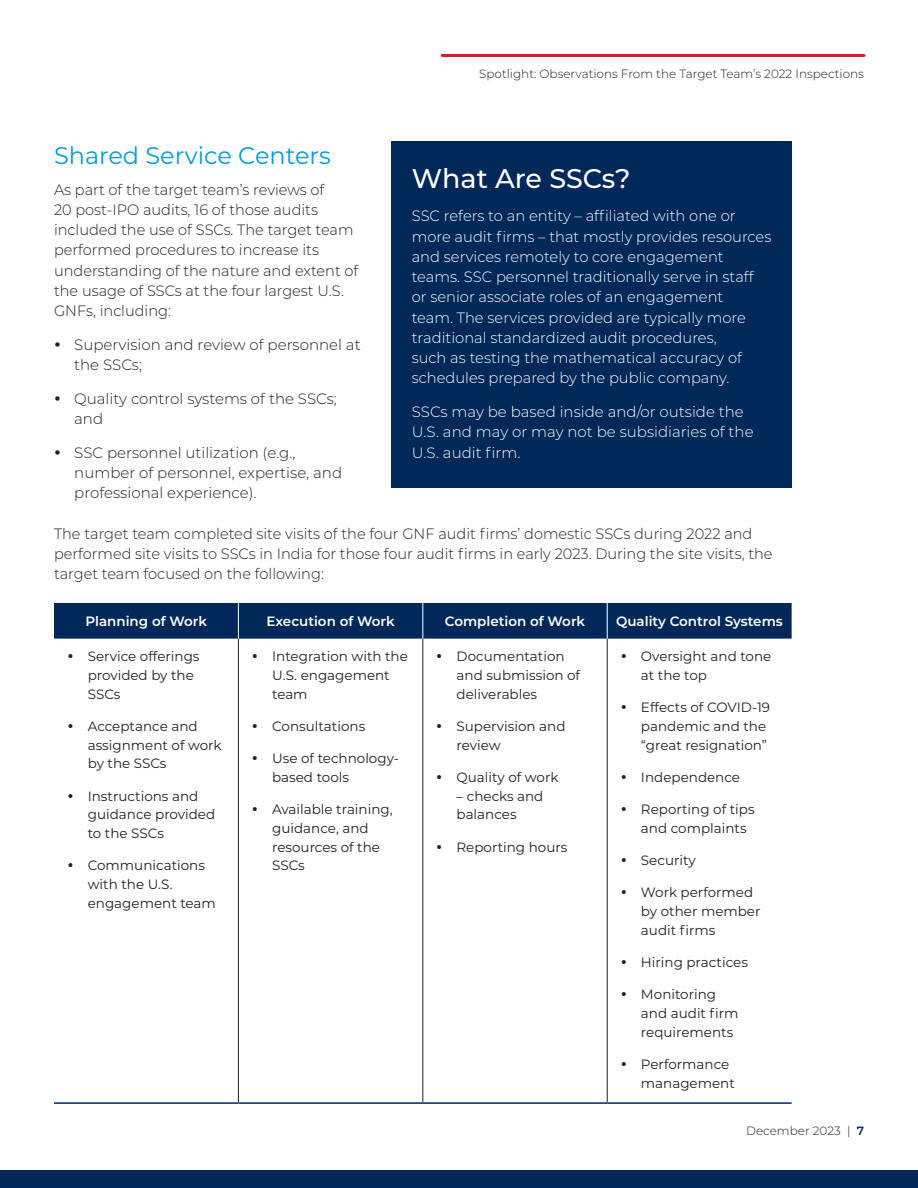
<style>
.page{position:relative;width:918px;height:1188px;background:#fff}
.page>*{position:absolute;margin:0;border:0;box-sizing:border-box;transform-origin:0 0}
.Call_Out_Header{font:500 27px "Montserrat";color:#fff}
.Header_2{font:24px "Montserrat";color:#069ad9}
.Body_Copy{font:300 15px/20.2px "Montserrat";color:#231f20}
.Call_Out_Body_Copy{font:300 15px/20.2px "Montserrat";color:#fff}
.t1{font:13.5px/18.8px "Montserrat";color:#231f20}
.t2{font:600 13.5px "Montserrat";color:#fff}
.t3{font:300 12px "Montserrat";color:#231f20}
.s1{font-weight:600;color:#002858}
</style>
<div class="page">
<hr style="left:442px;top:54px;width:422px;height:3px;background:#dc1a32">
<div style="left:0;top:1170px;width:918px;height:18px;background:#002858"></div>
<div style="left:54px;top:603px;width:738px;height:36px;background:#002858"></div>
<hr style="left:238px;top:639px;width:1px;height:463px;background:#231f20">
<hr style="left:423px;top:639px;width:1px;height:463px;background:#231f20">
<hr style="left:607px;top:639px;width:1px;height:463px;background:#231f20">
<hr style="left:238px;top:603px;width:1px;height:36px;background:#fff">
<hr style="left:423px;top:603px;width:1px;height:36px;background:#fff">
<hr style="left:607px;top:603px;width:1px;height:36px;background:#fff">
<hr style="left:54px;top:1102px;width:184px;height:2px;background:#002858">
<hr style="left:238px;top:1102px;width:185px;height:2px;background:#002858">
<hr style="left:423px;top:1102px;width:184px;height:2px;background:#002858">
<hr style="left:607px;top:1102px;width:185px;height:2px;background:#002858">
<div style="left:392px;top:141px;width:400px;height:346px;background:#002858"></div>
<p class="Header_2" style="left:54px;top:139px;width:278px">Shared Service Centers</p>
<p class="Body_Copy" style="left:54px;top:179px;width:306px">As part of the target team’s reviews of<br>20 post-IPO audits, 16 of those audits included the use of SSCs. The target team performed procedures to increase its understanding of the nature and extent of the usage of SSCs at the four largest U.S.<br>GNFs, including:</p>
<p class="Body_Copy" style="left:74px;top:334px;width:288px">Supervision and review of personnel at the SSCs;</p>
<p class="Body_Copy" style="left:74px;top:388px;width:264px">Quality control systems of the SSCs; and</p>
<p class="Body_Copy" style="left:74px;top:442px;width:269px">SSC personnel utilization (e.g., number of personnel, expertise, and professional experience).</p>
<p class="t3" style="left:479px;top:66px;width:386px">Spotlight: Observations From the Target Team’s 2022 Inspections</p>
<p class="Call_Out_Header" style="left:412px;top:159px;width:220px">What Are SSCs?</p>
<p class="Call_Out_Body_Copy" style="left:412px;top:205px;width:361px">SSC refers to an entity – affiliated with one or more audit firms – that mostly provides resources and services remotely to core engagement teams. SSC personnel traditionally serve in staff or senior associate roles of an engagement<br>team. The services provided are typically more traditional standardized audit procedures,<br>such as testing the mathematical accuracy of schedules prepared by the public company.</p>
<p class="Call_Out_Body_Copy" style="left:412px;top:401px;width:343px">SSCs may be based inside and/or outside the<br>U.S. and may or may not be subsidiaries of the<br>U.S. audit firm.</p>
<p class="Body_Copy" style="left:54px;top:523px;width:720px">The target team completed site visits of the four GNF audit firms’ domestic SSCs during 2022 and performed site visits to SSCs in India for those four audit firms in early 2023. During the site visits, the target team focused on the following:</p>
<p class="t2" style="left:85px;top:612px;width:123px">Planning of Work</p>
<p class="t2" style="left:267px;top:612px;width:130px">Execution of Work</p>
<p class="t2" style="left:445px;top:612px;width:142px">Completion of Work</p>
<p class="t2" style="left:616px;top:612px;width:168px">Quality Control Systems</p>
<p class="t1" style="left:88px;top:647px;width:113px">Service offerings provided by the<br>SSCs</p>
<p class="t1" style="left:88px;top:716px;width:135px">Acceptance and assignment of work by the SSCs</p>
<p class="t1" style="left:88px;top:786px;width:129px">Instructions and guidance provided to the SSCs</p>
<p class="t1" style="left:88px;top:856px;width:130px">Communications with the U.S. engagement team</p>
<p class="t1" style="left:272px;top:647px;width:137px">Integration with the<br>U.S. engagement team</p>
<p class="t1" style="left:272px;top:716px;width:95px">Consultations</p>
<p class="t1" style="left:272px;top:749px;width:128px">Use of technology&shy;based tools</p>
<p class="t1" style="left:272px;top:800px;width:122px">Available training, guidance, and resources of the<br>SSCs</p>
<p class="t1" style="left:457px;top:647px;width:125px">Documentation and submission of deliverables</p>
<p class="t1" style="left:457px;top:716px;width:110px">Supervision and review</p>
<p class="t1" style="left:457px;top:767px;width:103px">Quality of work</p>
<p class="t1" style="left:457px;top:786px;width:88px">– checks and balances</p>
<p class="t1" style="left:457px;top:837px;width:112px">Reporting hours</p>
<p class="t1" style="left:641px;top:647px;width:132px">Oversight and tone at the top</p>
<p class="t1" style="left:641px;top:698px;width:131px">Effects of COVID-19 pandemic and the “great resignation”</p>
<p class="t1" style="left:641px;top:767px;width:101px">Independence</p>
<p class="t1" style="left:641px;top:800px;width:115px">Reporting of tips and complaints</p>
<p class="t1" style="left:641px;top:851px;width:56px">Security</p>
<p class="t1" style="left:641px;top:883px;width:121px">Work performed by other member audit firms</p>
<p class="t1" style="left:641px;top:953px;width:108px">Hiring practices</p>
<p class="t1" style="left:641px;top:985px;width:99px">Monitoring and audit firm requirements</p>
<p class="t1" style="left:641px;top:1055px;width:95px">Performance management</p>
<p class="t3" style="left:746px;top:1123px;width:119px">December 2023 | <span class="s1">7</span></p>
</div>
